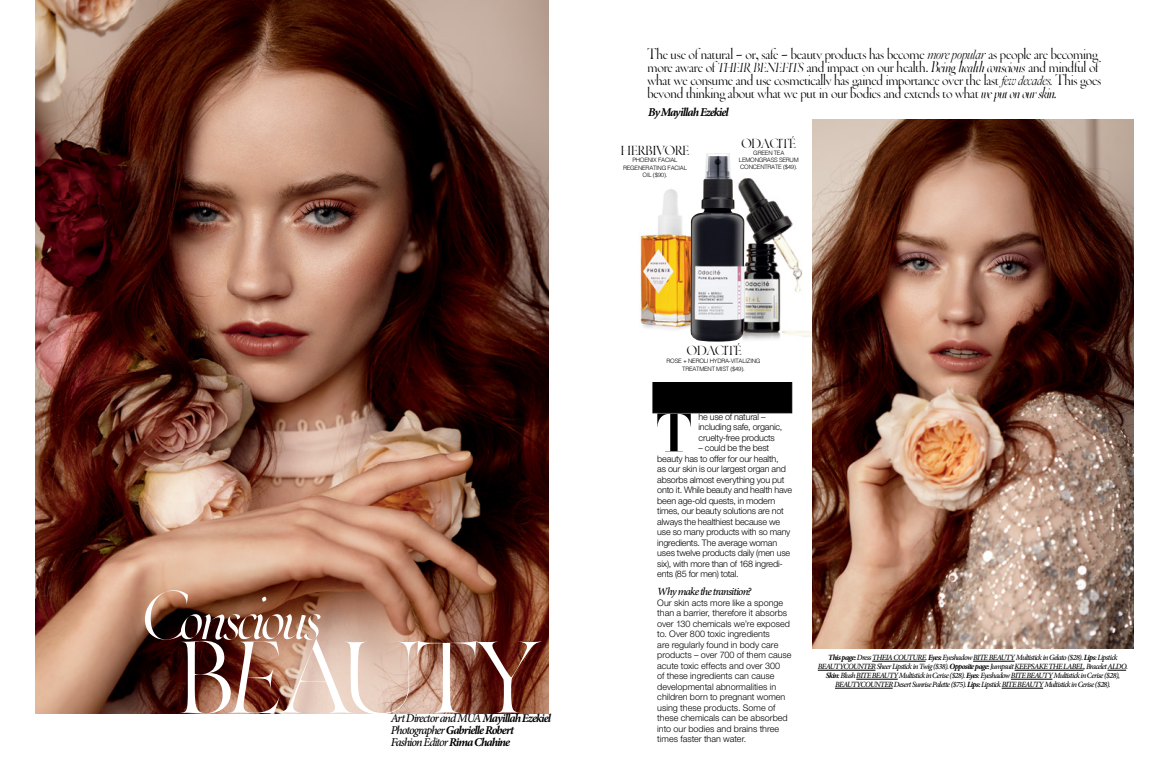
<style>
.page{position:relative;width:1170px;height:783px;background:#fff}
.page>*{position:absolute;margin:0;border:0;box-sizing:border-box;transform-origin:0 0}
.t1{font:93.2px "Throhand Pen";color:#fff}
.t2{font:italic 62.2px "Throhand W01 Pen";letter-spacing:-.05em;color:#fff}
.t3{font:700 53.4px "HTF Didot B64";color:#000}
.t4{font:14px/13px "Throhand Pen";letter-spacing:-.02em;color:#000}
.t5{font:italic 700 12px/12px "Minion Pro";letter-spacing:-.075em;color:#000}
.t6{font:12px "Throhand Pen";letter-spacing:-.04em;color:#000}
.t7{font:italic 700 12px "Minion";letter-spacing:-.075em;color:#000}
.t8{font:italic 500 11px "Minion Pro";letter-spacing:-.075em;color:#000}
.t9{font:300 9px/10.5px "Helvetica Neue LT Std";letter-spacing:-.015em;color:#000}
.t10{font:italic 500 8px/9px "Minion Pro";letter-spacing:-.08em;color:#000;text-align:center}
.t11{font:300 6px/7.2px "Helvetica";letter-spacing:-.04em;color:#000;text-align:center}
.s1{font-family:"Throhand W01 Pen";font-style:italic}
.s2{font-weight:500}
.s3{font-weight:400}
.s4{font-family:"Freight Big Pro";font-weight:300;font-style:italic}
.s5{font-family:"Throhand W01 Pen";font-style:italic;font-size:12px}
.s6{font-weight:700}
</style>
<div class="page">
<img style="left:35px;top:0;width:514px;height:714px">
<img style="left:812px;top:120px;width:321px;height:529px">
<hr style="left:872px;top:661px;width:54px;height:1px;background:#000">
<hr style="left:973px;top:661px;width:42px;height:1px;background:#000">
<hr style="left:818px;top:670px;width:57px;height:1px;background:#000">
<hr style="left:1015px;top:670px;width:68px;height:1px;background:#000">
<svg style="left:1108px;top:670px;width:18px;height:1px"></svg>
<hr style="left:856px;top:679px;width:42px;height:1px;background:#000">
<hr style="left:1011px;top:679px;width:41px;height:1px;background:#000">
<hr style="left:835px;top:688px;width:58px;height:1px;background:#000">
<hr style="left:1002px;top:688px;width:41px;height:1px;background:#000">
<div style="left:652px;top:382px;width:140px;height:31px;background:#000;border:1px solid #000"></div>
<img style="left:640px;top:189px;width:51px;height:145px">
<img style="left:744px;top:174px;width:91px;height:172px">
<img style="left:691px;top:153px;width:53px;height:189px">
<h2 class="t2" style="left:143px;top:572px;width:183px">Conscious</h2>
<h1 class="t1" style="left:176px;top:618px;width:366px">B<span class="s1">E</span>AUTY</h1>
<h3 class="t5" style="left:391px;top:712px;width:162px"><span class="s2">Art Director and MUA</span> Mayillah Ezekiel<br><span class="s2">Photographer</span> Gabrielle Robert<br><span class="s2">Fashion</span> <span class="s3">Editor</span> Rima Chahine</h3>
<p class="t4" style="left:647px;top:47px;width:455px">The use of natural – or, safe – beauty products has become <span class="s4">more popular</span> as people are becoming more aware of <span class="s5">THEIR BENEFITS</span> and impact on our health. <span class="s1">Being health conscious</span> and mindful of what we consume and use cosmetically has gained importance over the last <span class="s4">few decades.</span> This goes beyond thinking about what we put in our bodies and extends to what <span class="s1">we put on our skin.</span></p>
<h3 class="t7" style="left:648px;top:106px;width:82px">By Mayillah Ezekiel</h3>
<h3 class="t6" style="left:620px;top:143px;width:71px">HERBIVORE</h3>
<p class="t11" style="left:623px;top:156px;width:66px">PHOENIX FACIAL<br>REGENERATING FACIAL<br>OIL ($90).</p>
<h3 class="t6" style="left:741px;top:136px;width:56px">ODACITÉ</h3>
<p class="t11" style="left:739px;top:148px;width:61px">GREEN TEA<br>LEMONGRASS SERUM<br>CONCENTRATE ($49).</p>
<h3 class="t6" style="left:687px;top:343px;width:56px">ODACITÉ</h3>
<p class="t11" style="left:667px;top:357px;width:96px">ROSE + NEROLI HYDRA-VITALIZING<br>TREATMENT MIST ($49).</p>
<h3 class="t3" style="left:656px;top:394px;width:37px">T</h3>
<p class="t9" style="left:699px;top:411px;width:85px">he use of natural – including safe, organic, cruelty-free products</p>
<p class="t9" style="left:657px;top:443px;width:136px;text-indent:41px">– could be the best beauty has to offer for our health,<br>as our skin is our largest organ and absorbs almost everything you put onto it. While beauty and health have been age-old quests, in modern times, our beauty solutions are not always the healthiest because we use so many products with so many ingredients. The average woman uses twelve products daily (men use six), with more than of 168 ingredi&shy;ents (85 for men) total.</p>
<p class="t8" style="left:657px;top:584px;width:96px">Why make the transition?</p>
<p class="t9" style="left:657px;top:597px;width:136px">Our skin acts more like a sponge than a barrier, therefore it absorbs over 130 chemicals we’re exposed to. Over 800 toxic ingredients<br>are regularly found in body care products – over 700 of them cause acute toxic effects and over 300<br>of these ingredients can cause developmental abnormalities in children born to pregnant women using these products. Some of these chemicals can be absorbed into our bodies and brains three times faster than water.</p>
<p class="t10" style="left:818px;top:653px;width:312px"><span class="s6">This page:</span> Dress THEIA COUTURE. <span class="s6">Eyes:</span> Eyeshadow BITE BEAUTY Multistick in Gelato ($28). <span class="s6">Lips</span>: Lipstick BEAUTYCOUNTER Sheer Lipstick in Twig ($38). <span class="s6">Opposite page:</span> Jumpsuit KEEPSAKE THE LABEL, Bracelet ALDO.<br><span class="s6">Skin</span>: Blush BITE BEAUTY Multistick in Cerise ($28). <span class="s6">Eyes</span>: Eyeshadow BITE BEAUTY Multistick in Cerise ($28), BEAUTYCOUNTER Desert Sunrise Palette ($75). <span class="s6">Lips:</span> Lipstick BITE BEAUTY Multistick in Cerise ($28).</p>
</div>
